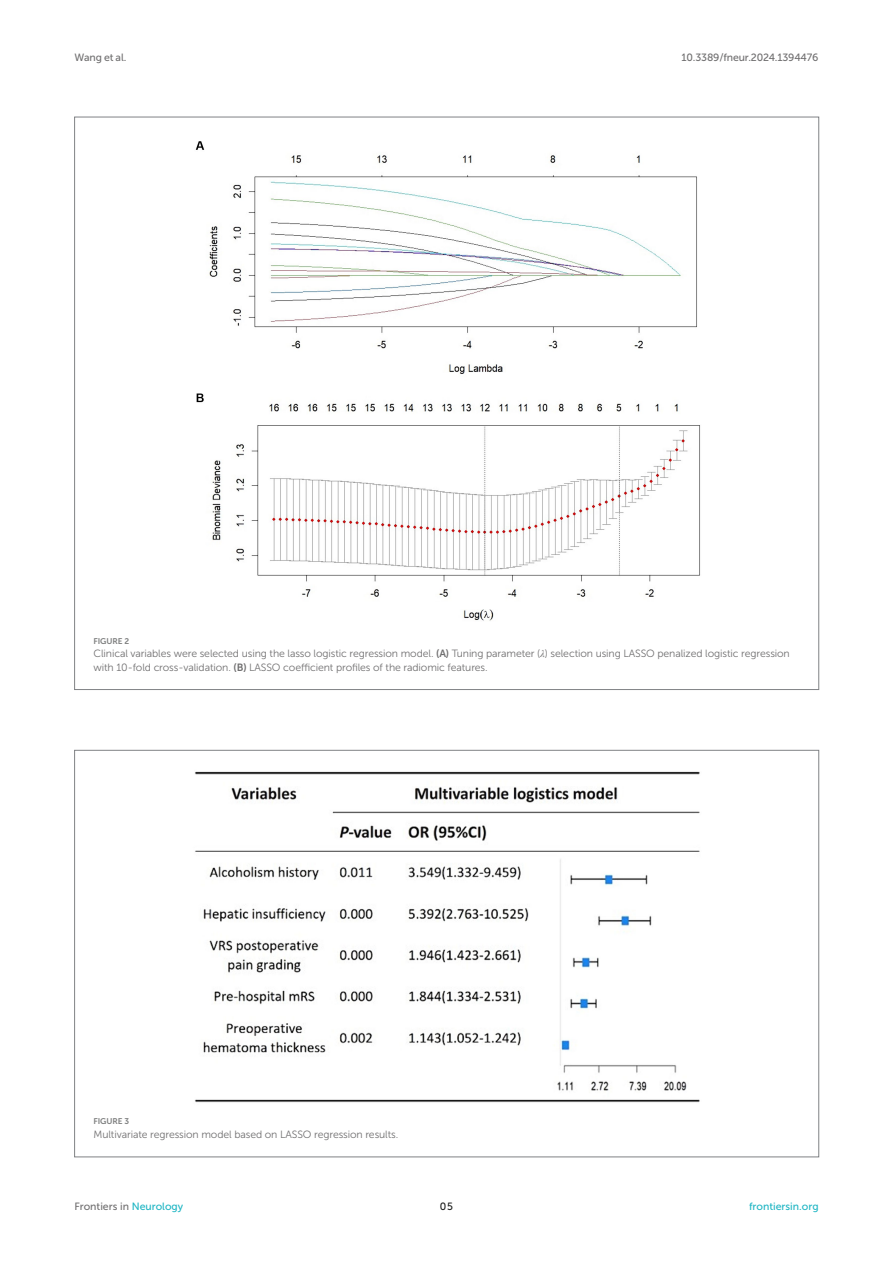
<style>
.page{position:relative;width:893px;height:1263px;background:#fff}
.page>*{position:absolute;margin:0;border:0;box-sizing:border-box;transform-origin:0 0}
.FIG_LEG{font:10.5px/13.5px "Museo Sans 300";letter-spacing:-.01em;color:#706f70}
.t1{font:10.5px "Museo Sans 500";letter-spacing:-.015em;color:#706f70}
.t2{font:10.5px "Museo Sans 500";color:#1db5c3}
.t3{font:10.5px "Museo Sans 500";color:#1b1c1b}
.FIG_HD{font:8.25px "Museo Sans 700";letter-spacing:-.01em;color:#7e7f7f}
.s1{font-family:"Museo Sans 700"}
.s2{font-family:"STIX General";font-style:italic}
.s3{color:#1db5c3}
</style>
<div class="page">
<img style="left:195px;top:141px;width:506px;height:480px">
<img style="left:195px;top:771px;width:505px;height:332px">
<p class="t1" style="left:74px;top:51px;width:53px">Wang et al.</p>
<p class="t1" style="left:682px;top:51px;width:138px">10.3389/fneur.2024.1394476</p>
<p class="FIG_HD" style="left:94px;top:636px;width:37px">FIGURE 2</p>
<p class="FIG_LEG" style="left:94px;top:647px;width:698px">Clinical variables were selected using the lasso logistic regression model. <span class="s1">(A)</span> Tuning parameter (<span class="s2">λ</span>) selection using LASSO penalized logistic regression with 10-fold cross-validation. <span class="s1">(B)</span> LASSO coefficient profiles of the radiomic features.</p>
<p class="FIG_HD" style="left:94px;top:1117px;width:37px">FIGURE 3</p>
<p class="FIG_LEG" style="left:94px;top:1128px;width:306px">Multivariate regression model based on LASSO regression results.</p>
<p class="t1" style="left:74px;top:1200px;width:110px">Frontiers in <span class="s3">Neurology</span></p>
<p class="t3" style="left:440px;top:1200px;width:14px">05</p>
<p class="t2" style="left:749px;top:1200px;width:71px">frontiersin.org</p>
</div>
